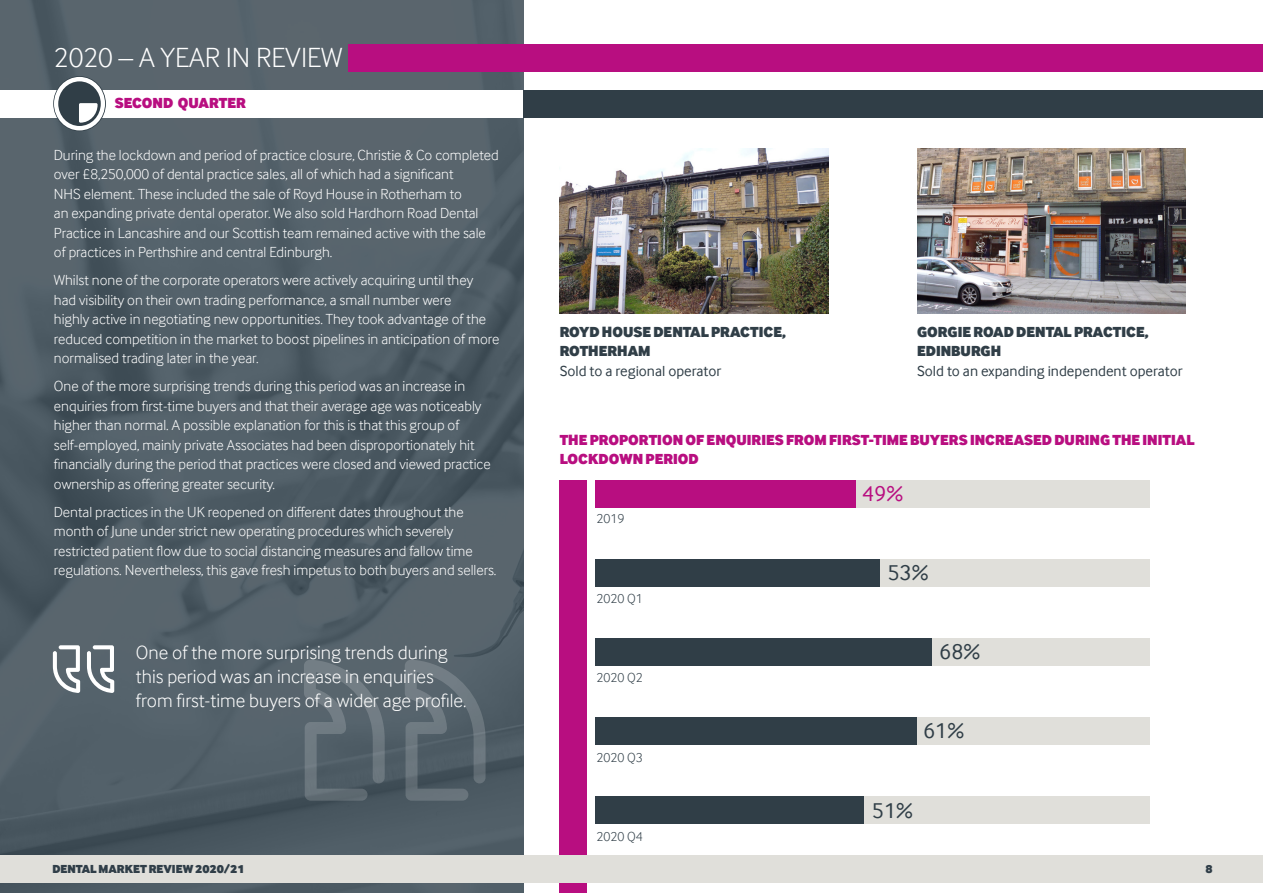
<style>
.page{position:relative;width:1263px;height:893px;background:#fff}
.page>*{position:absolute;margin:0;border:0;box-sizing:border-box;transform-origin:0 0}
.t1{font:300 28.5px "Inter Face";color:#fff}
.t2{font:22.5px "Inter Face";color:#303e47}
.t3{font:22.5px "Inter Face";color:#b80e80}
.t4{font:300 19.65px/24px "Inter Face";color:#fff}
.t5{font:300 15px/19.5px "Inter Face";color:#fff}
.t6{font:900 15px/19.5px "Inter Face";color:#b80e80}
.t7{font:900 15px/19.5px "Inter Face";color:#303e47}
.t8{font:15px "Inter Face";color:#303e47}
.t9{font:300 13.5px "Inter Face";color:#303e47}
.t10{font:900 12px "Inter Face";color:#303e48}
</style>
<div class="page">
<img style="left:0;top:0;width:523px;height:893px">
<div style="left:0;top:90px;width:523px;height:27px;background:#fff"></div>
<div style="left:523px;top:90px;width:740px;height:27px;background:#303e47"></div>
<img style="left:560px;top:149px;width:268px;height:164px">
<img style="left:917px;top:149px;width:269px;height:164px">
<svg style="left:405px;top:660px;width:80px;height:141px"></svg>
<svg style="left:304px;top:660px;width:81px;height:141px"></svg>
<svg style="left:53px;top:645px;width:27px;height:48px"></svg>
<svg style="left:87px;top:645px;width:27px;height:48px"></svg>
<div style="left:560px;top:480px;width:27px;height:413px;background:#b80e80"></div>
<div style="left:595px;top:480px;width:555px;height:28px;background:#e0dfda"></div>
<div style="left:595px;top:480px;width:261px;height:28px;background:#b80e80"></div>
<div style="left:595px;top:559px;width:555px;height:28px;background:#e0dfda"></div>
<div style="left:595px;top:559px;width:285px;height:28px;background:#303e47"></div>
<div style="left:595px;top:638px;width:555px;height:28px;background:#e0dfda"></div>
<div style="left:595px;top:638px;width:337px;height:28px;background:#303e47"></div>
<div style="left:595px;top:717px;width:555px;height:28px;background:#e0dfda"></div>
<div style="left:595px;top:717px;width:322px;height:28px;background:#303e47"></div>
<div style="left:595px;top:796px;width:555px;height:28px;background:#e0dfda"></div>
<div style="left:595px;top:796px;width:269px;height:28px;background:#303e47"></div>
<div style="left:0;top:855px;width:1263px;height:28px;background:#e0dfda"></div>
<svg style="left:54px;top:77px;width:51px;height:53px"></svg>
<div style="left:349px;top:44px;width:914px;height:27px;background:#b80e80"></div>
<h1 class="t1" style="left:54px;top:41px;width:290px">2020 – A YEAR IN REVIEW</h1>
<p class="t6" style="left:115px;top:93px;width:133px">SECOND QUARTER</p>
<p class="t5" style="left:54px;top:145px;width:446px">During the lockdown and period of practice closure, Christie &amp; Co completed over £8,250,000 of dental practice sales, all of which had a significant<br>NHS element. These included the sale of Royd House in Rotherham to<br>an expanding private dental operator. We also sold Hardhorn Road Dental Practice in Lancashire and our Scottish team remained active with the sale of practices in Perthshire and central Edinburgh.</p>
<p class="t5" style="left:54px;top:270px;width:447px">Whilst none of the corporate operators were actively acquiring until they<br>had visibility on their own trading performance, a small number were<br>highly active in negotiating new opportunities. They took advantage of the reduced competition in the market to boost pipelines in anticipation of more normalised trading later in the year.</p>
<p class="t5" style="left:54px;top:376px;width:438px">One of the more surprising trends during this period was an increase in enquiries from first-time buyers and that their average age was noticeably higher than normal. A possible explanation for this is that this group of self-employed, mainly private Associates had been disproportionately hit financially during the period that practices were closed and viewed practice ownership as offering greater security.</p>
<p class="t5" style="left:54px;top:502px;width:444px">Dental practices in the UK reopened on different dates throughout the month of June under strict new operating procedures which severely restricted patient flow due to social distancing measures and fallow time regulations. Nevertheless, this gave fresh impetus to both buyers and sellers.</p>
<h3 class="t4" style="left:136px;top:640px;width:332px">One of the more surprising trends during this period was an increase in enquiries from first-time buyers of a wider age profile.</h3>
<p class="t7" style="left:560px;top:321px;width:228px">ROYD HOUSE DENTAL PRACTICE,<br>ROTHERHAM</p>
<p class="t8" style="left:560px;top:362px;width:163px">Sold to a regional operator</p>
<p class="t7" style="left:917px;top:321px;width:233px">GORGIE ROAD DENTAL PRACTICE,<br>EDINBURGH</p>
<p class="t8" style="left:917px;top:362px;width:267px">Sold to an expanding independent operator</p>
<p class="t6" style="left:560px;top:430px;width:636px">THE PROPORTION OF ENQUIRIES FROM FIRST-TIME BUYERS INCREASED DURING THE INITIAL<br>LOCKDOWN PERIOD</p>
<p class="t9" style="left:596px;top:511px;width:29px">2019</p>
<p class="t9" style="left:596px;top:591px;width:48px">2020 Q1</p>
<p class="t9" style="left:596px;top:670px;width:48px">2020 Q2</p>
<p class="t9" style="left:596px;top:750px;width:48px">2020 Q3</p>
<p class="t9" style="left:596px;top:829px;width:48px">2020 Q4</p>
<h2 class="t3" style="left:862px;top:481px;width:42px">49%</h2>
<h2 class="t2" style="left:887px;top:560px;width:42px">53%</h2>
<h2 class="t2" style="left:939px;top:639px;width:42px">68%</h2>
<h2 class="t2" style="left:923px;top:718px;width:42px">61%</h2>
<h2 class="t2" style="left:872px;top:797px;width:42px">51%</h2>
<p class="t10" style="left:52px;top:861px;width:194px">DENTAL MARKET REVIEW 2020/21</p>
<p class="t10" style="left:1205px;top:861px;width:9px">8</p>
</div>
